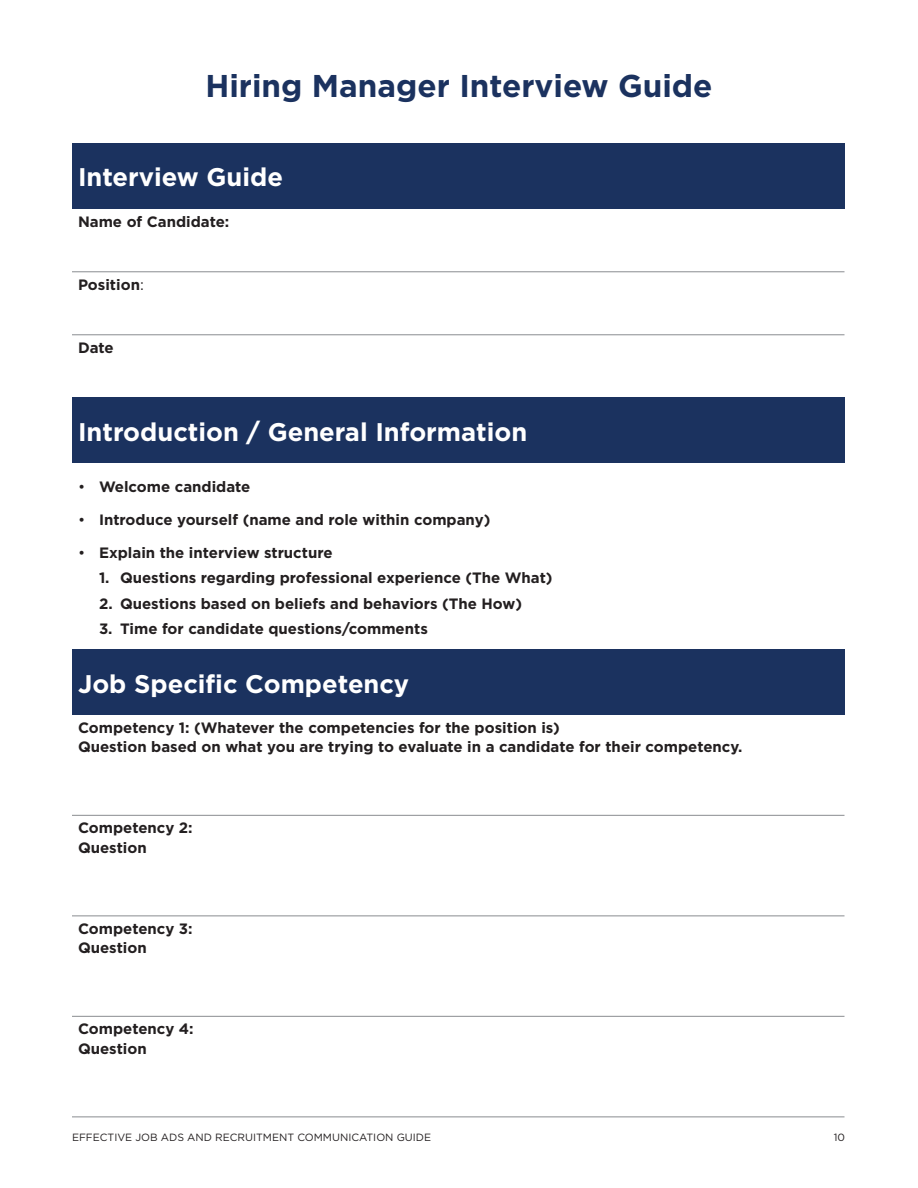
<style>
.page{position:relative;width:918px;height:1188px;background:#fff}
.page>*{position:absolute;margin:0;border:0;box-sizing:border-box;transform-origin:0 0}
.Body_Copy_Paragraphs{font:700 31.5px "Gotham";color:#1b325f}
.t1{font:700 25.5px "Gotham";color:#fff}
.Body_Copy_Paragraphs-2{font:700 15px/19.5px "Gotham";color:#231f20}
.t2{font:10.5px "Gotham";color:#231f20}
.s1{font-weight:400}
</style>
<div class="page">
<div style="left:72px;top:144px;width:772px;height:65px;background:#1b325f"></div>
<hr style="left:72px;top:271px;width:772px;height:1px;background:#97999c">
<hr style="left:72px;top:334px;width:772px;height:1px;background:#97999c">
<hr style="left:72px;top:397px;width:772px;height:1px;background:#97999c">
<div style="left:72px;top:398px;width:772px;height:65px;background:#1b325f"></div>
<div style="left:72px;top:650px;width:772px;height:65px;background:#1b325f"></div>
<hr style="left:72px;top:815px;width:772px;height:1px;background:#97999c">
<hr style="left:72px;top:915px;width:772px;height:1px;background:#97999c">
<hr style="left:72px;top:1016px;width:772px;height:1px;background:#97999c">
<hr style="left:72px;top:1116px;width:772px;height:1px;background:#97999c">
<p class="Body_Copy_Paragraphs" style="left:205px;top:65px;width:509px">Hiring Manager Interview Guide</p>
<p class="t1" style="left:78px;top:160px;width:206px">Interview Guide</p>
<p class="Body_Copy_Paragraphs-2" style="left:78px;top:212px;width:153px">Name of Candidate:</p>
<p class="Body_Copy_Paragraphs-2" style="left:78px;top:275px;width:67px">Position<span class="s1">:</span></p>
<p class="Body_Copy_Paragraphs-2" style="left:78px;top:338px;width:37px">Date</p>
<p class="t1" style="left:78px;top:415px;width:451px">Introduction / General Information</p>
<p class="Body_Copy_Paragraphs-2" style="left:78px;top:477px;width:174px"><span class="s1">•</span> Welcome candidate</p>
<p class="Body_Copy_Paragraphs-2" style="left:78px;top:510px;width:414px"><span class="s1">•</span> Introduce yourself (name and role within company)</p>
<p class="Body_Copy_Paragraphs-2" style="left:78px;top:543px;width:256px"><span class="s1">•</span> Explain the interview structure</p>
<p class="Body_Copy_Paragraphs-2" style="left:99px;top:568px;width:455px">1. Questions regarding professional experience (The What)</p>
<p class="Body_Copy_Paragraphs-2" style="left:99px;top:594px;width:425px">2. Questions based on beliefs and behaviors (The How)</p>
<p class="Body_Copy_Paragraphs-2" style="left:99px;top:619px;width:330px">3. Time for candidate questions/comments</p>
<p class="t1" style="left:78px;top:667px;width:333px">Job Specific Competency</p>
<p class="Body_Copy_Paragraphs-2" style="left:78px;top:718px;width:666px">Competency 1: (Whatever the competencies for the position is)<br>Question based on what you are trying to evaluate in a candidate for their competency.</p>
<p class="Body_Copy_Paragraphs-2" style="left:78px;top:818px;width:116px">Competency 2:<br>Question</p>
<p class="Body_Copy_Paragraphs-2" style="left:78px;top:919px;width:116px">Competency 3:<br>Question</p>
<p class="Body_Copy_Paragraphs-2" style="left:78px;top:1019px;width:117px">Competency 4:<br>Question</p>
<p class="t2" style="left:72px;top:1130px;width:361px">EFFECTIVE JOB ADS AND RECRUITMENT COMMUNICATION GUIDE</p>
<p class="t2" style="left:834px;top:1130px;width:13px">10</p>
</div>
